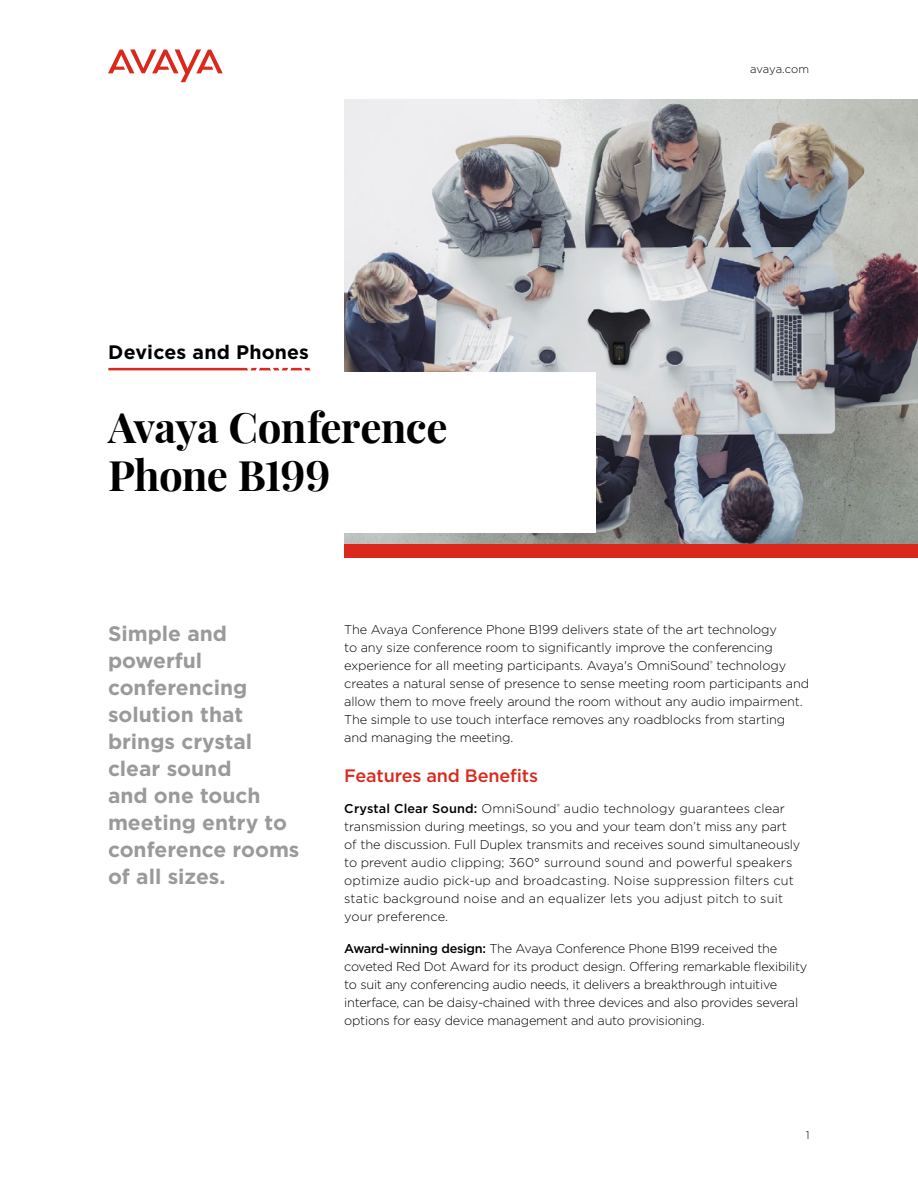
<style>
.page{position:relative;width:918px;height:1188px;background:#fff}
.page>*{position:absolute;margin:0;border:0;box-sizing:border-box;transform-origin:0 0}
.t1{font:700 42px/48px "Playfair Display";letter-spacing:-.015em;color:#000}
.t2{font:700 21px/27px "Gotham";color:#9a9a9b}
.t3{font:700 19.5px "Gotham";letter-spacing:.01em;color:#000}
.t4{font:500 18px "Gotham";letter-spacing:-.01em;color:#da291c}
.t5{font:300 12.75px/18px "Gotham";letter-spacing:-.01em;color:#000}
.t6{font:300 12.75px/18px "Gotham";letter-spacing:.01em;color:#000}
.t7{font:300 11.25px "Gotham";letter-spacing:-.01em;color:#000}
.s1{font-weight:500}
</style>
<div class="page">
<img style="left:344px;top:99px;width:574px;height:445px">
<svg style="left:108px;top:368px;width:203px;height:2px"></svg>
<svg style="left:108px;top:49px;width:115px;height:33px"></svg>
<div style="left:344px;top:545px;width:574px;height:13px;background:#da291c"></div>
<div style="left:0;top:372px;width:596px;height:161px;background:#fff"></div>
<h3 class="t3" style="left:108px;top:339px;width:202px">Devices and Phones</h3>
<h1 class="t1" style="left:108px;top:400px;width:341px">Avaya Conference<br>Phone B199</h1>
<p class="t7" style="left:750px;top:62px;width:60px">avaya.com</p>
<h2 class="t2" style="left:108px;top:620px;width:193px">Simple and powerful conferencing solution that brings crystal clear sound<br>and one touch meeting entry to conference rooms of all sizes.</h2>
<p class="t5" style="left:344px;top:620px;width:466px">The Avaya Conference Phone B199 delivers state of the art technology<br>to any size conference room to significantly improve the conferencing experience for all meeting participants. Avaya's OmniSound<sup>®</sup> technology creates a natural sense of presence to sense meeting room participants and allow them to move freely around the room without any audio impairment.<br>The simple to use touch interface removes any roadblocks from starting and managing the meeting.</p>
<h3 class="t4" style="left:344px;top:764px;width:195px">Features and Benefits</h3>
<p class="t6" style="left:344px;top:799px;width:458px"><span class="s1">Crystal Clear Sound:</span> OmniSound<sup>®</sup> audio technology guarantees clear transmission during meetings, so you and your team don’t miss any part of the discussion. Full Duplex transmits and receives sound simultaneously to prevent audio clipping; 360° surround sound and powerful speakers optimize audio pick-up and broadcasting. Noise suppression filters cut static background noise and an equalizer lets you adjust pitch to suit your preference.</p>
<p class="t5" style="left:344px;top:939px;width:465px"><span class="s1">Award-winning design:</span> The Avaya Conference Phone B199 received the coveted Red Dot Award for its product design. Offering remarkable flexibility to suit any conferencing audio needs, it delivers a breakthrough intuitive interface, can be daisy-chained with three devices and also provides several options for easy device management and auto provisioning.</p>
<p class="t7" style="left:806px;top:1128px;width:5px">1</p>
</div>
